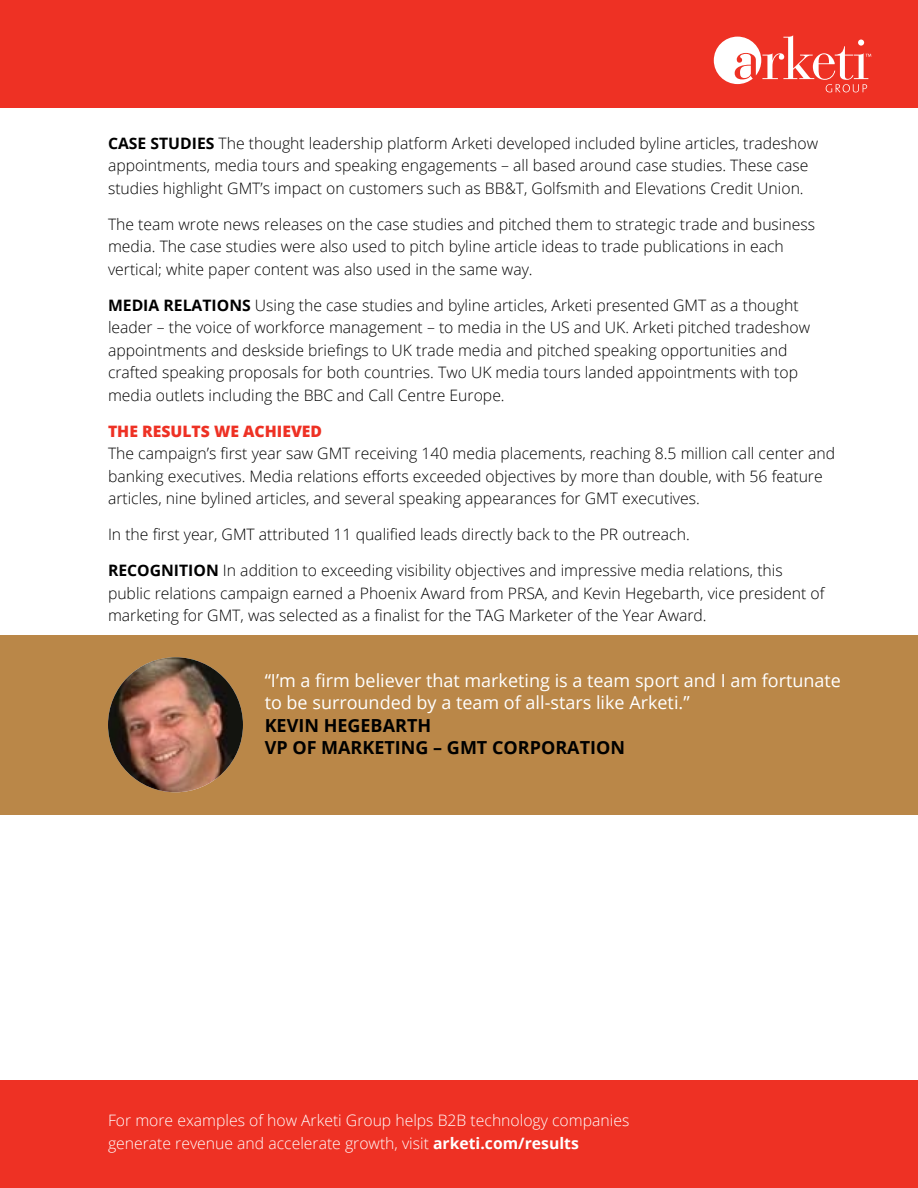
<style>
.page{position:relative;width:918px;height:1188px;background:#fff}
.page>*{position:absolute;margin:0;border:0;box-sizing:border-box;transform-origin:0 0}
.t1{font:18px/22.5px "Open Sans";color:#fff}
.t2{font:700 18px/22.5px "Open Sans";color:#000}
.t3{font:300 15.75px/22.5px "Open Sans";color:#000}
.t4{font:300 15.75px/22.5px "Open Sans";color:#fff}
.t5{font:800 15.75px "Open Sans";color:#ee3124}
.s1{font-weight:700}
</style>
<div class="page">
<div style="left:0;top:635px;width:918px;height:179px;background:#ba8748"></div>
<img style="left:108px;top:657px;width:135px;height:135px;border-radius:68px">
<div style="left:0;top:1080px;width:918px;height:108px;background:#ee3124"></div>
<div style="left:0;top:0;width:918px;height:108px;background:#ee3124"></div>
<svg style="left:714px;top:35px;width:157px;height:57px"></svg>
<p class="t3" style="left:108px;top:131px;width:712px"><span class="s1">CASE STUDIES</span> The thought leadership platform Arketi developed included byline articles, tradeshow appointments, media tours and speaking engagements – all based around case studies. These case studies highlight GMT’s impact on customers such as BB&amp;T, Golfsmith and Elevations Credit Union.</p>
<p class="t3" style="left:108px;top:212px;width:709px">The team wrote news releases on the case studies and pitched them to strategic trade and business media. The case studies were also used to pitch byline article ideas to trade publications in each vertical; white paper content was also used in the same way.</p>
<p class="t3" style="left:108px;top:293px;width:704px"><span class="s1">MEDIA RELATIONS</span> Using the case studies and byline articles, Arketi presented GMT as a thought leader – the voice of workforce management – to media in the US and UK. Arketi pitched tradeshow appointments and deskside briefings to UK trade media and pitched speaking opportunities and crafted speaking proposals for both countries. Two UK media tours landed appointments with top media outlets including the BBC and Call Centre Europe.</p>
<p class="t5" style="left:108px;top:419px;width:216px">THE RESULTS WE ACHIEVED</p>
<p class="t3" style="left:108px;top:442px;width:729px">The campaign’s first year saw GMT receiving 140 media placements, reaching 8.5 million call center and banking executives. Media relations efforts exceeded objectives by more than double, with 56 feature articles, nine bylined articles, and several speaking appearances for GMT executives.</p>
<p class="t3" style="left:108px;top:523px;width:583px">In the first year, GMT attributed 11 qualified leads directly back to the PR outreach.</p>
<p class="t3" style="left:108px;top:559px;width:718px"><span class="s1">RECOGNITION</span> In addition to exceeding visibility objectives and impressive media relations, this public relations campaign earned a Phoenix Award from PRSA, and Kevin Hegebarth, vice president of marketing for GMT, was selected as a finalist for the TAG Marketer of the Year Award.</p>
<p class="t1" style="left:265px;top:668px;width:578px">“I’m a firm believer that marketing is a team sport and I am fortunate to be surrounded by a team of all-stars like Arketi.”</p>
<p class="t2" style="left:265px;top:713px;width:362px">KEVIN HEGEBARTH<br>VP OF MARKETING – GMT CORPORATION</p>
<p class="t4" style="left:108px;top:1109px;width:523px">For more examples of how Arketi Group helps B2B technology companies generate revenue and accelerate growth, visit <span class="s1">arketi.com/results</span></p>
</div>
